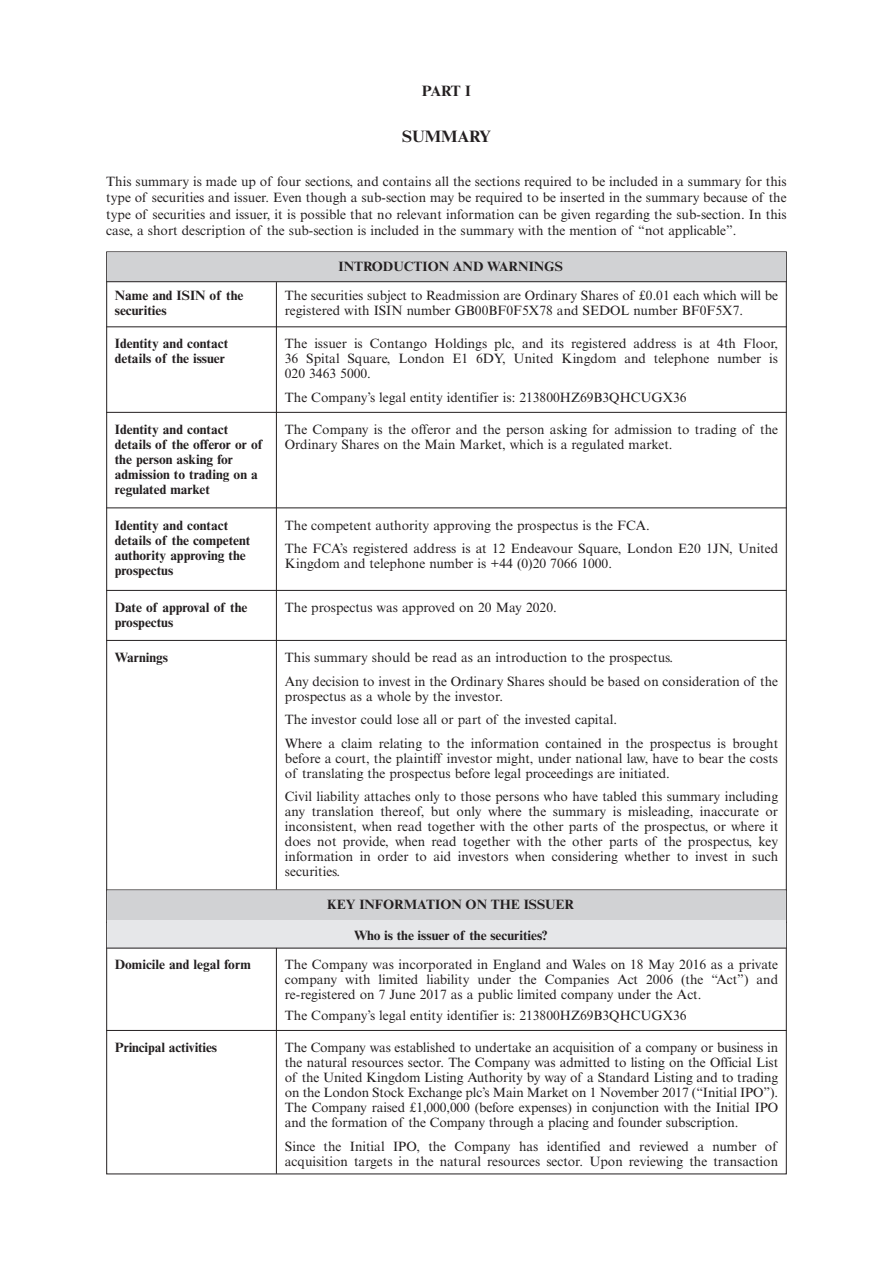
<style>
.page{position:relative;width:893px;height:1263px;background:#fff}
.page>*{position:absolute;margin:0;border:0;box-sizing:border-box;transform-origin:0 0}
.t1{font:700 16.5px "Times NRMT";color:#231f20}
.t2{font:700 15px "Times NRMT";color:#231f20}
.t3{font:13.5px/15px "Times NRMT";color:#231f20}
.t4{font:700 13.5px/15px "Times NRMT";color:#231f20}
</style>
<div class="page">
<div style="left:107px;top:252px;width:679px;height:30px;background:#d1d2d4"></div>
<hr style="left:106px;top:281px;width:681px;height:1px;background:#231f20">
<hr style="left:106px;top:326px;width:681px;height:1px;background:#231f20">
<hr style="left:106px;top:412px;width:681px;height:1px;background:#231f20">
<hr style="left:106px;top:507px;width:681px;height:1px;background:#231f20">
<hr style="left:106px;top:590px;width:681px;height:1px;background:#231f20">
<hr style="left:106px;top:640px;width:681px;height:1px;background:#231f20">
<hr style="left:106px;top:889px;width:681px;height:1px;background:#231f20">
<div style="left:107px;top:890px;width:679px;height:30px;background:#d1d2d4"></div>
<hr style="left:106px;top:922px;width:681px;height:1px;background:#231f20">
<div style="left:107px;top:920px;width:679px;height:28px;background:#e6e7e9"></div>
<hr style="left:106px;top:948px;width:681px;height:1px;background:#231f20">
<hr style="left:106px;top:1030px;width:681px;height:1px;background:#231f20">
<hr style="left:276px;top:282px;width:1px;height:607px;background:#231f20">
<hr style="left:276px;top:948px;width:1px;height:226px;background:#231f20">
<p class="t2" style="left:422px;top:86px;width:51px">PART I</p>
<p class="t1" style="left:402px;top:131px;width:90px">SUMMARY</p>
<p class="t3" style="left:106px;top:173px;width:682px;line-height:16.5px;text-align:justify">This summary is made up of four sections, and contains all the sections required to be included in a summary for this type of securities and issuer. Even though a sub-section may be required to be inserted in the summary because of the type of securities and issuer, it is possible that no relevant information can be given regarding the sub-section. In this case, a short description of the sub-section is included in the summary with the mention of “not applicable”.</p>
<p class="t4" style="left:339px;top:260px;width:226px">INTRODUCTION AND WARNINGS</p>
<p class="t3" style="left:285px;top:288px;width:495px">The securities subject to Readmission are Ordinary Shares of £0.01 each which will be registered with ISIN number GB00BF0F5X78 and SEDOL number BF0F5X7.</p>
<p class="t3" style="left:285px;top:336px;width:495px;text-align:justify">The issuer is Contango Holdings plc, and its registered address is at 4th Floor, 36 Spital Square, London E1 6DY, United Kingdom and telephone number is 020 3463 5000.</p>
<p class="t3" style="left:285px;top:390px;width:403px">The Company’s legal entity identifier is: 213800HZ69B3QHCUGX36</p>
<p class="t3" style="left:285px;top:422px;width:495px">The Company is the offeror and the person asking for admission to trading of the<br>Ordinary Shares on the Main Market, which is a regulated market.</p>
<p class="t4" style="left:115px;top:289px;width:130px">Name and ISIN of the securities</p>
<p class="t4" style="left:115px;top:338px;width:115px">Identity and contact details of the issuer</p>
<p class="t4" style="left:115px;top:423px;width:149px">Identity and contact details of the offeror or of the person asking for admission to trading on a regulated market</p>
<p class="t4" style="left:115px;top:519px;width:137px">Identity and contact details of the competent authority approving the prospectus</p>
<p class="t4" style="left:115px;top:601px;width:134px">Date of approval of the prospectus</p>
<p class="t3" style="left:285px;top:513px;width:495px;line-height:23.5px">The competent authority approving the prospectus is the FCA.<br>The FCA’s registered address is at 12 Endeavour Square, London E20 1JN, United</p>
<p class="t3" style="left:285px;top:556px;width:329px">Kingdom and telephone number is +44 (0)20 7066 1000.</p>
<p class="t3" style="left:285px;top:600px;width:273px">The prospectus was approved on 20 May 2020.</p>
<p class="t4" style="left:115px;top:651px;width:55px">Warnings</p>
<p class="t3" style="left:285px;top:646px;width:495px;line-height:23.5px">This summary should be read as an introduction to the prospectus.<br>Any decision to invest in the Ordinary Shares should be based on consideration of the</p>
<p class="t3" style="left:285px;top:684px;width:495px;line-height:23.5px">prospectus as a whole by the investor.<br>The investor could lose all or part of the invested capital.<br>Where a claim relating to the information contained in the prospectus is brought</p>
<p class="t3" style="left:285px;top:750px;width:495px">before a court, the plaintiff investor might, under national law, have to bear the costs of translating the prospectus before legal proceedings are initiated.</p>
<p class="t3" style="left:285px;top:789px;width:495px;text-align:justify">Civil liability attaches only to those persons who have tabled this summary including any translation thereof, but only where the summary is misleading, inaccurate or inconsistent, when read together with the other parts of the prospectus, or where it does not provide, when read together with the other parts of the prospectus, key information in order to aid investors when considering whether to invest in such securities.</p>
<p class="t4" style="left:327px;top:898px;width:249px">KEY INFORMATION ON THE ISSUER</p>
<p class="t4" style="left:354px;top:929px;width:195px">Who is the issuer of the securities?</p>
<p class="t4" style="left:115px;top:958px;width:138px">Domicile and legal form</p>
<p class="t3" style="left:285px;top:957px;width:495px;text-align:justify">The Company was incorporated in England and Wales on 18 May 2016 as a private company with limited liability under the Companies Act 2006 (the “Act”) and re-registered on 7 June 2017 as a public limited company under the Act.</p>
<p class="t3" style="left:285px;top:1008px;width:403px">The Company’s legal entity identifier is: 213800HZ69B3QHCUGX36</p>
<p class="t4" style="left:115px;top:1041px;width:104px">Principal activities</p>
<p class="t3" style="left:285px;top:1040px;width:495px;text-align:justify">The Company was established to undertake an acquisition of a company or business in the natural resources sector. The Company was admitted to listing on the Official List of the United Kingdom Listing Authority by way of a Standard Listing and to trading on the London Stock Exchange plc’s Main Market on 1 November 2017 (“Initial IPO”).<br>The Company raised £1,000,000 (before expenses) in conjunction with the Initial IPO and the formation of the Company through a placing and founder subscription.</p>
<p class="t3" style="left:285px;top:1138px;width:495px">Since the Initial IPO, the Company has identified and reviewed a number of acquisition targets in the natural resources sector. Upon reviewing the transaction</p>
</div>
